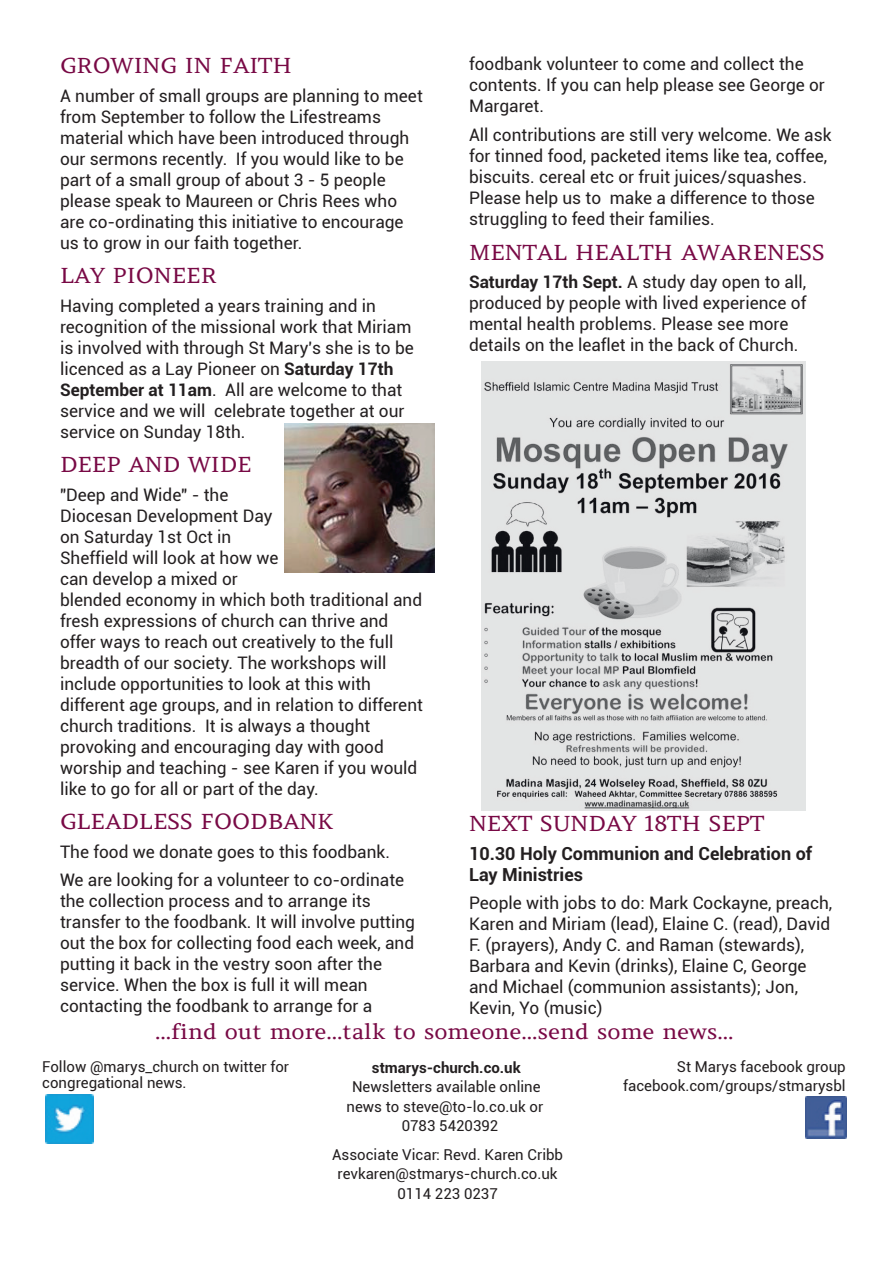
<style>
.page{position:relative;width:893px;height:1263px;background:#fff}
.page>*{position:absolute;margin:0;border:0;box-sizing:border-box;transform-origin:0 0}
.t1{font:21px "Amethysta";color:#780945;scale:1.1 1}
.t2{font:700 18px/21px "Roboto";color:#231f20}
.t3{font:17.25px/21px "Roboto";color:#231f20}
.t4{font:15px/19.5px "Roboto";color:#231f20}
.t5{font:700 15px "Roboto";color:#231f20}
.s1{font-weight:700}
</style>
<div class="page">
<img style="left:805px;top:1097px;width:41px;height:41px">
<img style="left:45px;top:1095px;width:49px;height:48px">
<img style="left:285px;top:423px;width:149px;height:150px">
<img style="left:482px;top:362px;width:323px;height:448px">
<p class="t3" style="left:469px;top:54px;width:357px">foodbank volunteer to come and collect the contents. If you can help please see George or<br>Margaret.</p>
<p class="t3" style="left:469px;top:125px;width:364px">All contributions are still very welcome. We ask for tinned food, packeted items like tea, coffee, biscuits. cereal etc or fruit juices/squashes.<br>Please help us to make a difference to those struggling to feed their families.</p>
<p class="t1" style="left:469px;top:239px;width:325px">MENTAL HEALTH AWARENESS</p>
<p class="t3" style="left:469px;top:272px;width:339px"><span class="s1">Saturday 17th Sept.</span> A study day open to all, produced by people with lived experience of mental health problems. Please see more details on the leaflet in the back of Church.</p>
<p class="t1" style="left:60px;top:52px;width:212px">GROWING IN FAITH</p>
<p class="t3" style="left:60px;top:85px;width:364px">A number of small groups are planning to meet from September to follow the Lifestreams material which have been introduced through our sermons recently. If you would like to be part of a small group of about 3 - 5 people please speak to Maureen or Chris Rees who are co-ordinating this initiative to encourage us to grow in our faith together.</p>
<p class="t1" style="left:60px;top:262px;width:144px">LAY PIONEER</p>
<p class="t3" style="left:60px;top:295px;width:355px">Having completed a years training and in recognition of the missional work that Miriam is involved with through St Mary's she is to be licenced as a Lay Pioneer on <span class="s1">Saturday 17th September at 11am</span>. All are welcome to that service and we will celebrate together at our service on Sunday 18th.</p>
<p class="t1" style="left:60px;top:451px;width:176px">DEEP AND WIDE</p>
<p class="t3" style="left:60px;top:484px;width:364px">"Deep and Wide" - the<br>Diocesan Development Day<br>on Saturday 1st Oct in<br>Sheffield will look at how we<br>can develop a mixed or<br>blended economy in which both traditional and fresh expressions of church can thrive and offer ways to reach out creatively to the full breadth of our society. The workshops will include opportunities to look at this with different age groups, and in relation to different church traditions. It is always a thought provoking and encouraging day with good worship and teaching - see Karen if you would like to go for all or part of the day.</p>
<p class="t1" style="left:60px;top:808px;width:250px">GLEADLESS FOODBANK</p>
<p class="t3" style="left:60px;top:838px;width:346px;line-height:28.5px">The food we donate goes to this foodbank.<br>We are looking for a volunteer to co-ordinate</p>
<p class="t3" style="left:60px;top:891px;width:357px">the collection process and to arrange its transfer to the foodbank. It will involve putting out the box for collecting food each week, and putting it back in the vestry soon after the service. When the box is full it will mean contacting the foodbank to arrange for a</p>
<p class="t1" style="left:469px;top:810px;width:270px">NEXT SUNDAY 18TH SEPT</p>
<p class="t2" style="left:469px;top:843px;width:345px">10.30 Holy Communion and Celebration of<br>Lay Ministries</p>
<p class="t3" style="left:469px;top:893px;width:365px">People with jobs to do: Mark Cockayne, preach, Karen and Miriam (lead), Elaine C. (read), David F. (prayers), Andy C. and Raman (stewards), Barbara and Kevin (drinks), Elaine C, George and Michael (communion assistants); Jon, Kevin, Yo (music)</p>
<p class="t1" style="left:155px;top:1018px;width:527px">...find out more...talk to someone...send some news...</p>
<p class="t4" style="left:42px;top:1058px;width:248px;line-height:16.5px">Follow @marys_church on twitter for congregational news.</p>
<p class="t4" style="left:623px;top:1057px;width:224px;text-align:right">St Marys facebook group facebook.com/groups/stmarysbl</p>
<p class="t5" style="left:372px;top:1058px;width:150px">stmarys-church.co.uk</p>
<p class="t4" style="left:352px;top:1077px;width:190px">Newsletters available online</p>
<p class="t4" style="left:347px;top:1096px;width:198px">news to steve@to-lo.co.uk or</p>
<p class="t4" style="left:402px;top:1116px;width:98px">0783 5420392</p>
<p class="t4" style="left:332px;top:1145px;width:233px;text-align:center">Associate Vicar: Revd. Karen Cribb revkaren@stmarys-church.co.uk<br>0114 223 0237</p>
</div>
